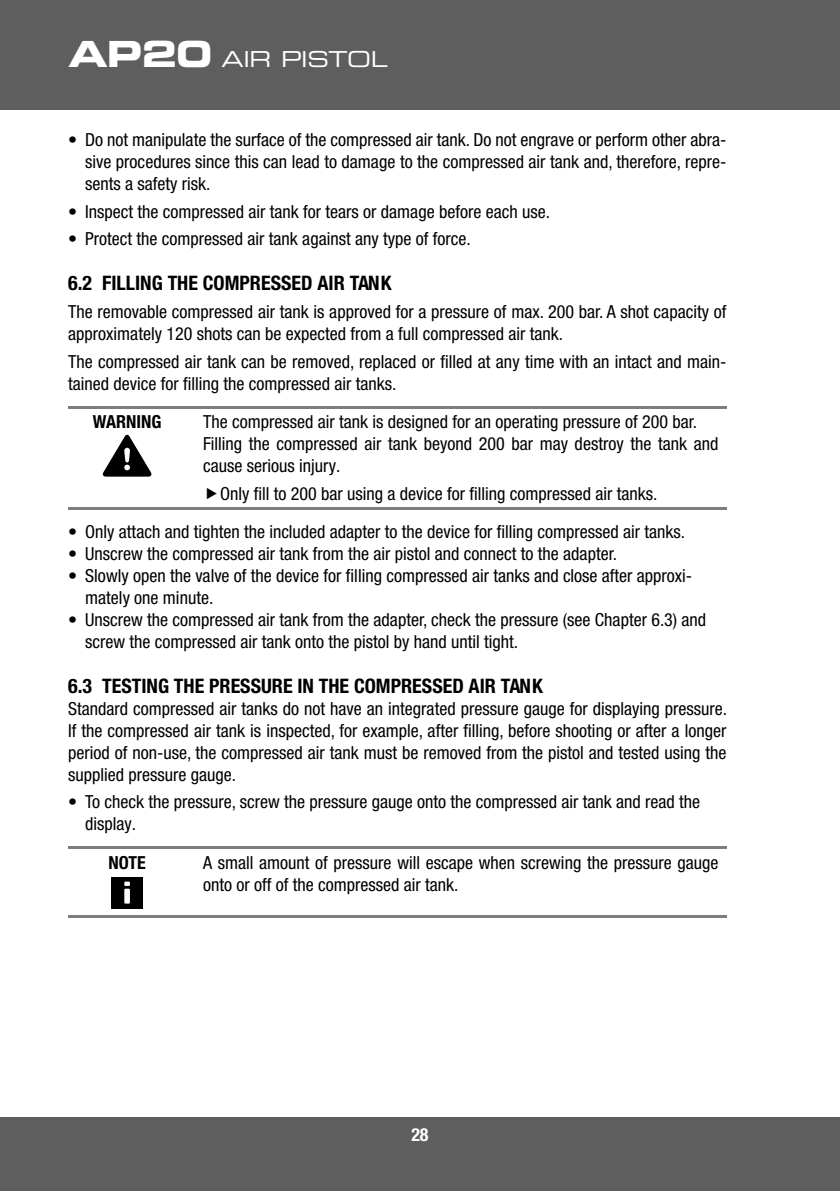
<style>
.page{position:relative;width:840px;height:1191px;background:#fff}
.page>*{position:absolute;margin:0;border:0;box-sizing:border-box;transform-origin:0 0}
.t1{font:22px "Eurostile LT Std Ex 2";letter-spacing:-.02em;color:#fff}
.t2{font:700 condensed 20px "Helvetica Neue LT Pro";color:#000}
.t3{font:condensed 18px/22px "Helvetica Neue LT Pro";color:#000}
.t4{font:700 condensed 18px "Helvetica Neue LT Pro";color:#000}
.t5{font:700 condensed 18px "Helvetica Neue LT Pro";color:#fff}
.s1{font-family:"Eurostile LT Std Bold Ex 2";font-size:36px}
</style>
<div class="page">
<div style="left:0;top:0;width:839px;height:109px;background:#5e5e5e"></div>
<div style="left:0;top:1117px;width:839px;height:74px;background:#5e5e5e"></div>
<hr style="left:68px;top:406px;width:118px;height:2px;background:#7d7d7d">
<svg style="left:186px;top:406px;width:17px;height:2px"></svg>
<hr style="left:203px;top:406px;width:523px;height:2px;background:#7d7d7d">
<hr style="left:68px;top:507px;width:118px;height:2px;background:#7d7d7d">
<svg style="left:186px;top:507px;width:17px;height:2px"></svg>
<hr style="left:203px;top:507px;width:523px;height:2px;background:#7d7d7d">
<svg style="left:103px;top:435px;width:48px;height:41px"></svg>
<hr style="left:68px;top:846px;width:118px;height:2px;background:#7d7d7d">
<svg style="left:186px;top:846px;width:17px;height:2px"></svg>
<hr style="left:203px;top:846px;width:523px;height:2px;background:#7d7d7d">
<hr style="left:68px;top:915px;width:118px;height:2px;background:#7d7d7d">
<svg style="left:186px;top:915px;width:17px;height:2px"></svg>
<hr style="left:203px;top:915px;width:523px;height:2px;background:#7d7d7d">
<div style="left:111px;top:877px;width:32px;height:31px;background:#000"></div>
<div style="left:124px;top:888px;width:6px;height:15px;background:#fff"></div>
<svg style="left:124px;top:881px;width:6px;height:5px"></svg>
<p class="t1" style="left:68px;top:44px;width:320px"><span class="s1">AP20</span> AIR PISTOL</p>
<p class="t3" style="left:85px;top:129px;width:642px;text-align:justify;text-indent:-17px">• Do not manipulate the surface of the compressed air tank. Do not engrave or perform other abra&shy;sive procedures since this can lead to damage to the compressed air tank and, therefore, repre&shy;sents a safety risk.</p>
<p class="t3" style="left:68px;top:200px;width:483px">• Inspect the compressed air tank for tears or damage before each use.</p>
<p class="t3" style="left:68px;top:228px;width:404px">• Protect the compressed air tank against any type of force.</p>
<p class="t2" style="left:68px;top:271px;width:325px">6.2 FILLING THE COMPRESSED AIR TANK</p>
<p class="t3" style="left:68px;top:300px;width:659px">The removable compressed air tank is approved for a pressure of max. 200 bar. A shot capacity of approximately 120 shots can be expected from a full compressed air tank.</p>
<p class="t3" style="left:68px;top:350px;width:659px">The compressed air tank can be removed, replaced or filled at any time with an intact and main&shy;tained device for filling the compressed air tanks.</p>
<p class="t4" style="left:93px;top:411px;width:70px">WARNING</p>
<p class="t3" style="left:203px;top:411px;width:516px">The compressed air tank is designed for an operating pressure of 200 bar.<br>Filling the compressed air tank beyond 200 bar may destroy the tank and cause serious injury.</p>
<p class="t3" style="left:220px;top:482px;width:438px">Only fill to 200 bar using a device for filling compressed air tanks.</p>
<p class="t3" style="left:68px;top:520px;width:618px">• Only attach and tighten the included adapter to the device for filling compressed air tanks.</p>
<p class="t3" style="left:68px;top:542px;width:550px">• Unscrew the compressed air tank from the air pistol and connect to the adapter.</p>
<p class="t3" style="left:85px;top:564px;width:608px;text-indent:-17px">• Slowly open the valve of the device for filling compressed air tanks and close after approxi&shy;mately one minute.</p>
<p class="t3" style="left:85px;top:608px;width:622px;text-indent:-17px">• Unscrew the compressed air tank from the adapter, check the pressure (see Chapter 6.3) and screw the compressed air tank onto the pistol by hand until tight.</p>
<p class="t2" style="left:68px;top:673px;width:476px">6.3 TESTING THE PRESSURE IN THE COMPRESSED AIR TANK</p>
<p class="t3" style="left:68px;top:697px;width:660px;text-align:justify">Standard compressed air tanks do not have an integrated pressure gauge for displaying pressure.<br>If the compressed air tank is inspected, for example, after filling, before shooting or after a longer period of non-use, the compressed air tank must be removed from the pistol and tested using the supplied pressure gauge.</p>
<p class="t3" style="left:85px;top:790px;width:616px;text-indent:-17px">• To check the pressure, screw the pressure gauge onto the compressed air tank and read the display.</p>
<p class="t4" style="left:108px;top:852px;width:39px">NOTE</p>
<p class="t3" style="left:203px;top:851px;width:516px">A small amount of pressure will escape when screwing the pressure gauge onto or off of the compressed air tank.</p>
<p class="t5" style="left:411px;top:1124px;width:19px">28</p>
</div>
